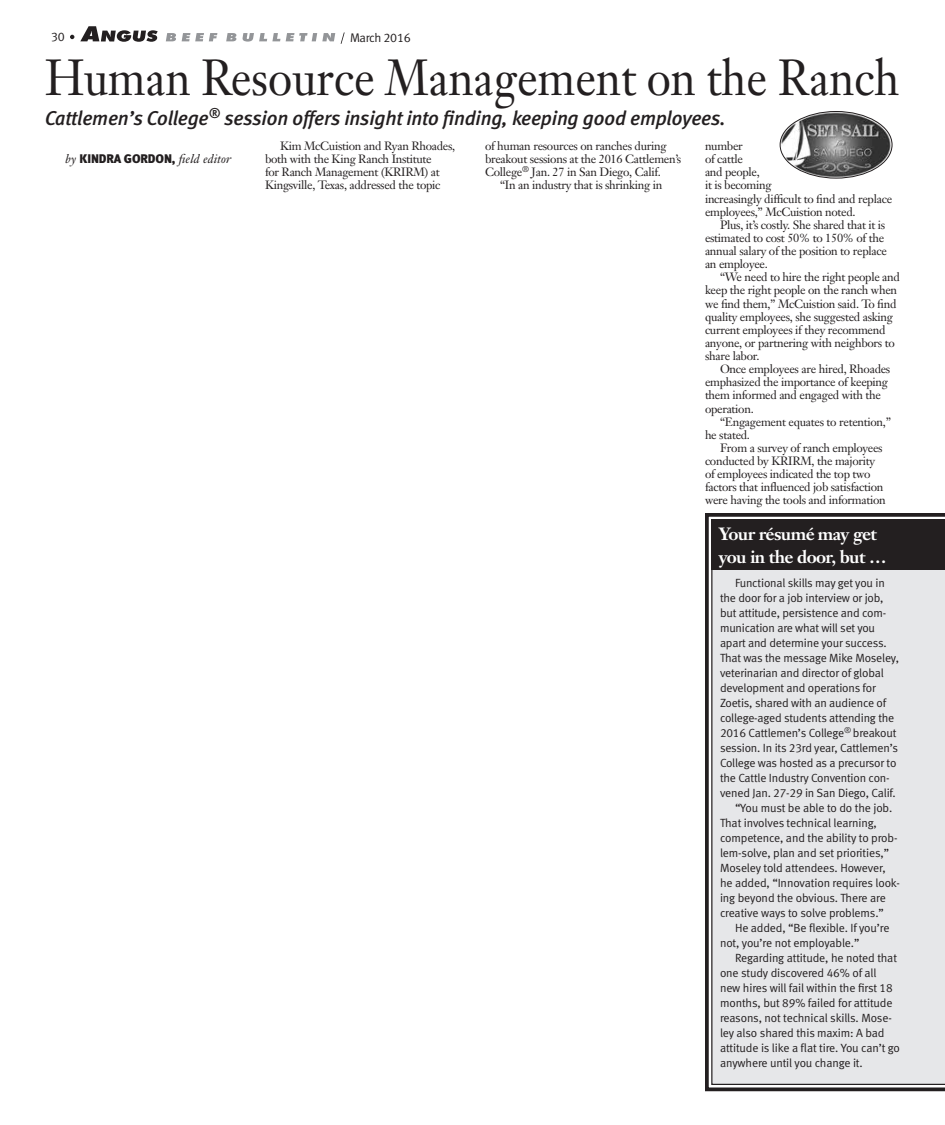
<style>
.page{position:relative;width:945px;height:1125px;background:#fff}
.page>*{position:absolute;margin:0;border:0;box-sizing:border-box;transform-origin:0 0}
.headline{font:50px "Janson Text";color:#231f20;scale:.9 1}
.deck{font:italic 20px "Meta Medium LF";letter-spacing:-.01em;color:#231f20}
.sidebar_headline{font:700 17.5px/22.5px "Janson Text";letter-spacing:-.035em;color:#fff}
.byline{font:italic 12.5px "Janson Text";letter-spacing:.01em;color:#231f20}
.t1{font:12.5px "Meta Normal LF";letter-spacing:-.025em;color:#231f20}
.sidebar_text{font:11.88px/15px "Meta Normal LF";letter-spacing:-.015em;color:#231f20}
.body_text{font:11.88px/13.1px "Janson Text";letter-spacing:-.025em;color:#231f20}
.s1{font-family:"Meta Black LF";font-style:normal}
</style>
<div class="page">
<svg style="left:705px;top:513px;width:240px;height:579px"></svg>
<div style="left:711px;top:570px;width:234px;height:515px;background:#e6e7e9"></div>
<div style="left:850px;top:519px;width:95px;height:51px;background:#231f20"></div>
<div style="left:711px;top:519px;width:189px;height:51px;background:#231f20"></div>
<img style="left:780px;top:111px;width:112px;height:67px">
<div style="left:780px;top:111px;width:112px;height:67px;border:1px solid #231f20;border-radius:50%"></div>
<svg style="left:80px;top:26px;width:78px;height:16px"></svg>
<svg style="left:166px;top:33px;width:10px;height:8px"></svg>
<svg style="left:182px;top:33px;width:35px;height:8px"></svg>
<svg style="left:226px;top:33px;width:10px;height:8px"></svg>
<svg style="left:243px;top:33px;width:37px;height:9px"></svg>
<svg style="left:286px;top:33px;width:49px;height:8px"></svg>
<svg style="left:70px;top:35px;width:4px;height:4px"></svg>
<svg style="left:341px;top:32px;width:4px;height:12px"></svg>
<p class="t1" style="left:51px;top:30px;width:15px">30</p>
<p class="t1" style="left:350px;top:31px;width:62px">March 2016</p>
<p class="headline" style="left:45px;top:46px;width:951px">Human Resource Management on the Ranch</p>
<p class="deck" style="left:45px;top:106px;width:682px">Cattlemen’s College<sup>®</sup> session offers insight into finding, keeping good employees.</p>
<p class="byline" style="left:66px;top:151px;width:167px">by <span class="s1">KINDRA GORDON,</span> field editor</p>
<p class="body_text" style="left:265px;top:139px;width:192px;text-indent:15px">Kim McCuistion and Ryan Rhoades, both with the King Ranch Institute<br>for Ranch Management (KRIRM) at Kingsville, Texas, addressed the topic</p>
<p class="body_text" style="left:485px;top:139px;width:198px">of human resources on ranches during breakout sessions at the 2016 Cattlemen’s<br>College<sup>®</sup> Jan. 27 in San Diego, Calif.</p>
<p class="body_text" style="left:705px;top:139px;width:189px">number<br>of cattle<br>and people,<br>it is becoming<br>increasingly difficult to find and replace employees,” McCuistion noted.</p>
<p class="body_text" style="left:705px;top:218px;width:183px;text-indent:15px">Plus, it’s costly. She shared that it is estimated to cost 50% to 150% of the annual salary of the position to replace an employee.</p>
<p class="body_text" style="left:705px;top:271px;width:196px;text-indent:15px">“We need to hire the right people and keep the right people on the ranch when we find them,” McCuistion said. To find quality employees, she suggested asking current employees if they recommend anyone, or partnering with neighbors to share labor.</p>
<p class="body_text" style="left:705px;top:362px;width:187px;text-indent:15px">Once employees are hired, Rhoades emphasized the importance of keeping them informed and engaged with the operation.</p>
<p class="body_text" style="left:705px;top:415px;width:187px;text-indent:15px">“Engagement equates to retention,” he stated.</p>
<p class="body_text" style="left:705px;top:441px;width:182px;text-indent:15px">From a survey of ranch employees conducted by KRIRM, the majority of employees indicated the top two factors that influenced job satisfaction were having the tools and information</p>
<p class="body_text" style="left:500px;top:179px;width:164px">“In an industry that is shrinking in</p>
<p class="sidebar_headline" style="left:719px;top:523px;width:169px">Your résumé may get you in the door, but …</p>
<p class="sidebar_text" style="left:720px;top:575px;width:181px;text-indent:15px">Functional skills may get you in the door for a job interview or job, but attitude, persistence and com&shy;munication are what will set you apart and determine your success.<br>That was the message Mike Moseley, veterinarian and director of global development and operations for Zoetis, shared with an audience of college-aged students attending the 2016 Cattlemen’s College<sup>®</sup> breakout session. In its 23rd year, Cattlemen’s College was hosted as a precursor to the Cattle Industry Convention con&shy;vened Jan. 27-29 in San Diego, Calif.</p>
<p class="sidebar_text" style="left:720px;top:800px;width:181px;text-indent:15px">“You must be able to do the job.<br>That involves technical learning, competence, and the ability to prob&shy;lem-solve, plan and set priorities,” Moseley told attendees. However, he added, “Innovation requires look&shy;ing beyond the obvious. There are creative ways to solve problems.”</p>
<p class="sidebar_text" style="left:720px;top:920px;width:171px;text-indent:15px">He added, “Be flexible. If you’re not, you’re not employable.”</p>
<p class="sidebar_text" style="left:720px;top:950px;width:181px;text-indent:15px">Regarding attitude, he noted that one study discovered 46% of all<br>new hires will fail within the first 18 months, but 89% failed for attitude reasons, not technical skills. Mose&shy;ley also shared this maxim: A bad attitude is like a flat tire. You can’t go anywhere until you change it.</p>
</div>
